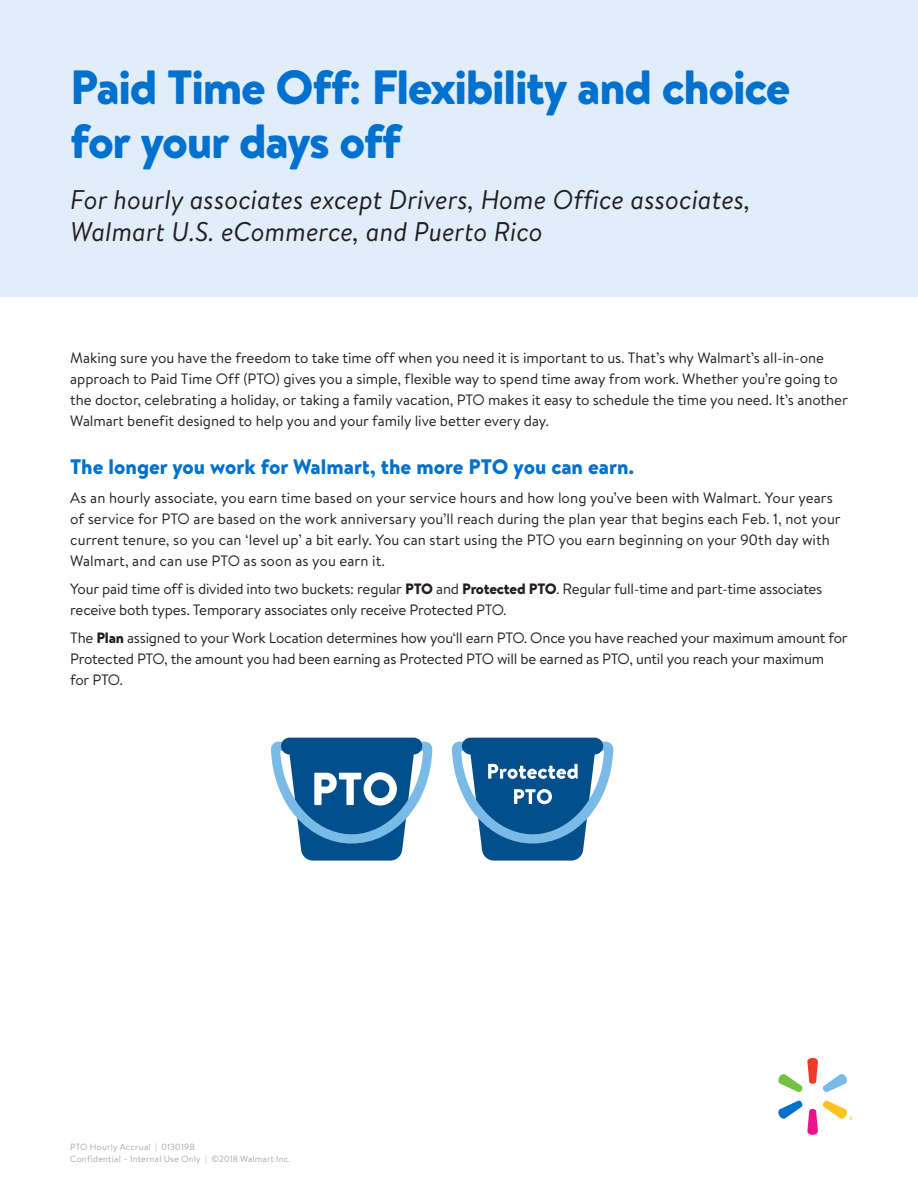
<style>
.page{position:relative;width:918px;height:1188px;background:#fff}
.page>*{position:absolute;margin:0;border:0;box-sizing:border-box;transform-origin:0 0}
.t1{font:900 48px/54px "Bogle";letter-spacing:-.025em;color:#0071ce}
.t2{font:italic 27px/32.4px "Bogle";color:#231f20}
.Header_1{font:900 21px "Bogle";color:#0071ce}
.Body{font:15px/21px "Bogle";letter-spacing:-.005em;color:#231f20}
.t3{font:9px/12px "Bogle";letter-spacing:.025em;color:#a8a9ad}
.s1{font-weight:900}
</style>
<div class="page">
<svg style="left:778px;top:1100px;width:75px;height:35px"></svg>
<svg style="left:778px;top:1058px;width:69px;height:34px"></svg>
<div style="left:0;top:0;width:918px;height:297px;background:#e1eef9"></div>
<svg style="left:271px;top:742px;width:161px;height:119px"></svg>
<div style="left:281px;top:738px;width:141px;height:16px;background:#034f8c;border-radius:8px"></div>
<div style="left:462px;top:738px;width:141px;height:16px;background:#034f8c;border-radius:8px"></div>
<svg style="left:452px;top:742px;width:161px;height:119px"></svg>
<p class="t1" style="left:70px;top:59px;width:722px">Paid Time Off: Flexibility and choice for your days off</p>
<p class="t2" style="left:70px;top:182px;width:682px">For hourly associates except Drivers, Home Office associates,<br>Walmart U.S. eCommerce, and Puerto Rico</p>
<p class="Body" style="left:70px;top:346px;width:779px">Making sure you have the freedom to take time off when you need it is important to us. That’s why Walmart’s all-in-one approach to Paid Time Off (PTO) gives you a simple, flexible way to spend time away from work. Whether you’re going to the doctor, celebrating a holiday, or taking a family vacation, PTO makes it easy to schedule the time you need. It’s another Walmart benefit designed to help you and your family live better every day.</p>
<p class="Header_1" style="left:70px;top:451px;width:565px">The longer you work for Walmart, the more PTO you can earn.</p>
<p class="Body" style="left:70px;top:487px;width:772px">As an hourly associate, you earn time based on your service hours and how long you’ve been with Walmart. Your years of service for PTO are based on the work anniversary you’ll reach during the plan year that begins each Feb. 1, not your current tenure, so you can ‘level up’ a bit early. You can start using the PTO you earn beginning on your 90th day with Walmart, and can use PTO as soon as you earn it.</p>
<p class="Body" style="left:70px;top:578px;width:754px">Your paid time off is divided into two buckets: regular <span class="s1">PTO</span> and <span class="s1">Protected PTO</span>. Regular full-time and part-time associates receive both types. Temporary associates only receive Protected PTO.</p>
<p class="Body" style="left:70px;top:626px;width:779px">The <span class="s1">Plan</span> assigned to your Work Location determines how you‘ll earn PTO. Once you have reached your maximum amount for<br>Protected PTO, the amount you had been earning as Protected PTO will be earned as PTO, until you reach your maximum<br>for PTO.</p>
<p class="t3" style="left:70px;top:1141px;width:222px">PTO Hourly Accrual | 013019B<br>Confidential – Internal Use Only | ©2018 Walmart Inc.</p>
</div>
